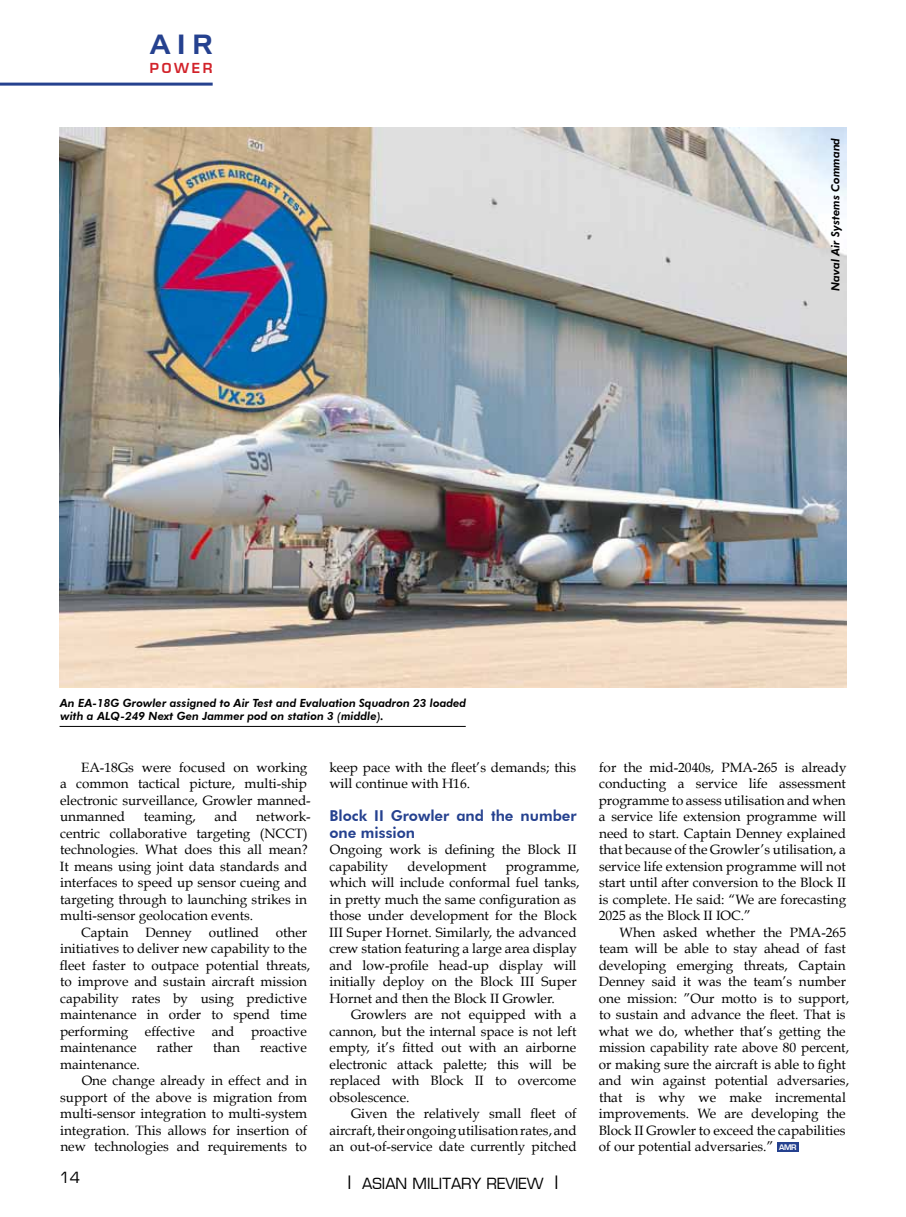
<style>
.page{position:relative;width:906px;height:1217px;background:#fff}
.page>*{position:absolute;margin:0;border:0;box-sizing:border-box;transform-origin:0 0}
.t1{font:27px "Handel Gothic BT";color:#25418f}
.t2{font:800 15px/16.5px "Futura BT";color:#25418f}
.t3{font:15px "Euromode Plain";color:#000}
.t4{font:13.5px/16.5px "Book Antiqua";color:#000}
.t5{font:13.5px "Square 721 Dm Normal";letter-spacing:.2em;color:#d2222a}
.t6{font:italic 800 11.25px/13.5px "Futura BT";color:#000}
.s1{font-size:18px}
.s2{font-family:"Square 721 Dm Normal";font-size:7.5px;color:#fff}
</style>
<div class="page">
<hr style="left:0;top:83px;width:213px;height:3px;background:#25418f">
<img style="left:60px;top:128px;width:786px;height:559px">
<div style="left:777px;top:1142px;width:22px;height:9px;background:#25418f"></div>
<hr style="left:60px;top:725px;width:406px;height:1px;background:#000">
<h1 class="t1" style="left:151px;top:27px;width:64px">AIR</h1>
<p class="t5" style="left:150px;top:60px;width:64px">POWER</p>
<p class="t6" style="left:828px;top:291px;width:154px;rotate:-90deg">Naval Air Systems Command</p>
<p class="t6" style="left:60px;top:695px;width:408px">An EA-18G Growler assigned to Air Test and Evaluation Squadron 23 loaded with a ALQ-249 Next Gen Jammer pod on station 3 (middle).</p>
<p class="t4" style="left:60px;top:758px;width:252px;text-indent:21px">EA-18Gs were focused on working a common tactical picture, multi-ship electronic surveillance, Growler manned&shy;unmanned</p>
<p class="t4" style="left:144px;top:808px;width:54px">teaming,</p>
<p class="t4" style="left:215px;top:808px;width:24px">and</p>
<p class="t4" style="left:60px;top:808px;width:252px;text-indent:196px">network&shy;centric collaborative targeting (NCCT) technologies. What does this all mean?<br>It means using joint data standards and interfaces to speed up sensor cueing and targeting through to launching strikes in multi-sensor geolocation events.</p>
<p class="t4" style="left:60px;top:923px;width:252px;text-indent:21px">Captain Denney outlined other initiatives to deliver new capability to the fleet faster to outpace potential threats, to improve and sustain aircraft mission capability rates by using predictive maintenance in order to spend time performing effective and proactive maintenance</p>
<p class="t4" style="left:157px;top:1039px;width:38px">rather</p>
<p class="t4" style="left:213px;top:1039px;width:28px">than</p>
<p class="t4" style="left:260px;top:1039px;width:48px">reactive</p>
<p class="t4" style="left:60px;top:1055px;width:81px">maintenance.</p>
<p class="t4" style="left:82px;top:1072px;width:227px">One change already in effect and in</p>
<p class="t4" style="left:60px;top:1088px;width:248px">support of the above is migration from</p>
<p class="t4" style="left:60px;top:1105px;width:248px">multi-sensor integration to multi-system</p>
<p class="t4" style="left:60px;top:1121px;width:249px">integration. This allows for insertion of</p>
<p class="t4" style="left:60px;top:1138px;width:248px">new technologies and requirements to</p>
<p class="t4" style="left:329px;top:758px;width:248px">keep pace with the fleet’s demands; this will continue with H16.</p>
<p class="t2" style="left:329px;top:807px;width:249px">Block II Growler and the number one mission</p>
<p class="t4" style="left:330px;top:841px;width:249px">Ongoing work is defining the Block II capability</p>
<p class="t4" style="left:408px;top:857px;width:80px">development</p>
<p class="t4" style="left:329px;top:857px;width:252px;text-indent:176px">programme, which will include conformal fuel tanks, in pretty much the same configuration as those under development for the Block III Super Hornet. Similarly, the advanced crew station featuring a large area display and low-profile head-up display will initially deploy on the Block III Super Hornet and then the Block II Growler.</p>
<p class="t4" style="left:329px;top:1006px;width:249px;text-align:justify;text-indent:22px">Growlers are not equipped with a cannon, but the internal space is not left empty, it’s fitted out with an airborne electronic attack palette; this will be replaced with Block II to overcome obsolescence.</p>
<p class="t4" style="left:329px;top:1105px;width:249px;text-align:justify;text-indent:22px">Given the relatively small fleet of aircraft, their ongoing utilisation rates, and an out-of-service date currently pitched</p>
<p class="t3" style="left:60px;top:1168px;width:22px">14</p>
<p class="t3" style="left:347px;top:1174px;width:213px"><span class="s1">|</span> ASIAN MILITARY REVIEW <span class="s1">|</span></p>
<p class="t4" style="left:599px;top:758px;width:249px;text-align:justify">for the mid-2040s, PMA-265 is already conducting a service life assessment programme to assess utilisation and when a service life extension programme will need to start. Captain Denney explained that because of the Growler’s utilisation, a service life extension programme will not start until after conversion to the Block II is complete. He said: “We are forecasting 2025 as the Block II IOC.”</p>
<p class="t4" style="left:599px;top:923px;width:252px;text-indent:21px">When asked whether the PMA-265 team will be able to stay ahead of fast developing emerging threats, Captain Denney said it was the team’s number one mission: ”Our motto is to support, to sustain and advance the fleet. That is what we do, whether that’s getting the mission capability rate above 80 percent, or making sure the aircraft is able to fight and win against potential adversaries, that is why we make incremental improvements. We are developing the Block II Growler to exceed the capabilities of our potential adversaries.” <span class="s2">AMR</span></p>
</div>
